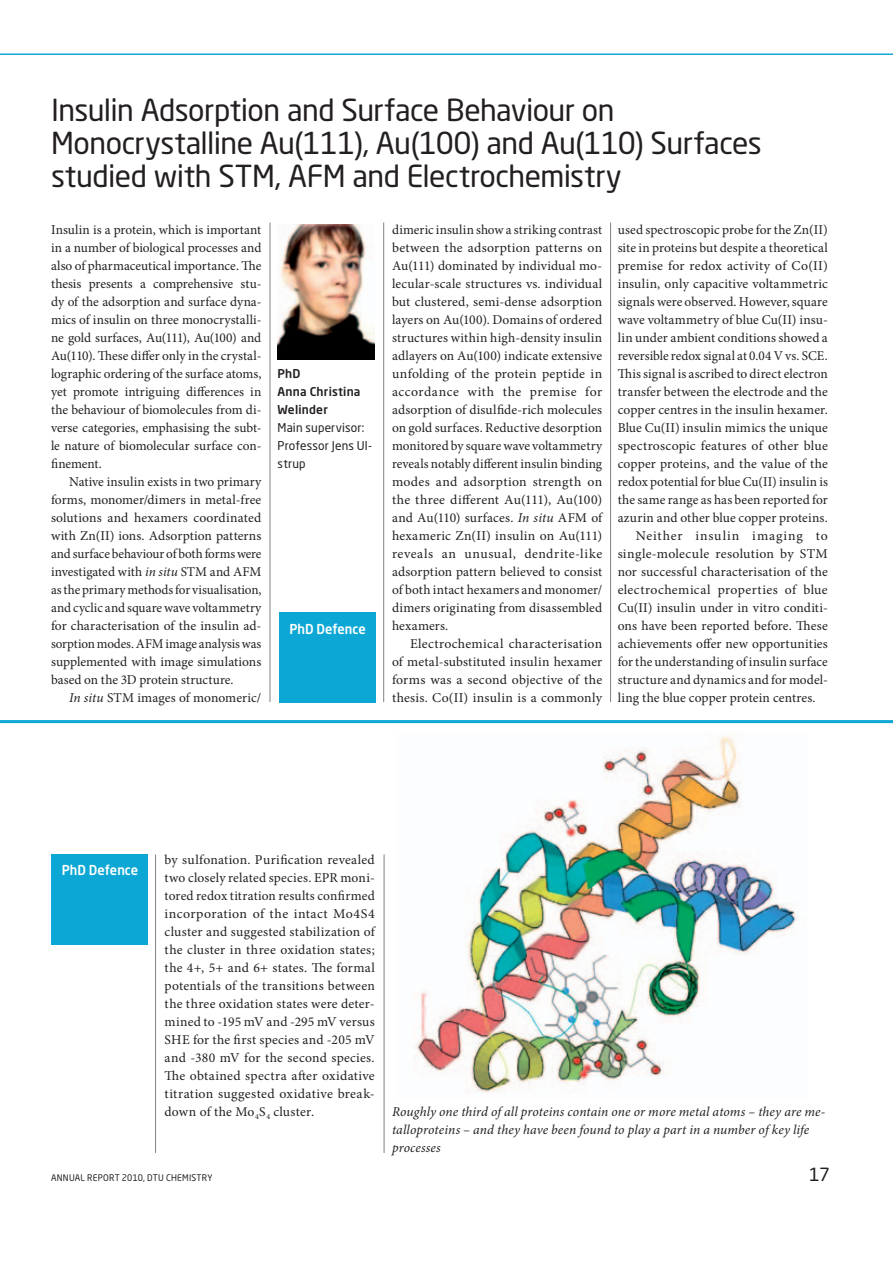
<style>
.page{position:relative;width:893px;height:1263px;background:#fff}
.page>*{position:absolute;margin:0;border:0;box-sizing:border-box;transform-origin:0 0}
.t1{font:30px/33px "Neo Sans Std";letter-spacing:-.015em;color:#231f20}
.t2{font:18px "Neo Sans Std";color:#231f20}
.t3{font:13.5px/18px "Minion Pro";letter-spacing:.01em;color:#231f20;text-align:justify}
.t4{font:italic 13.5px/18px "Minion Pro";letter-spacing:.005em;color:#231f20}
.t5{font:13.5px "Minion Pro";letter-spacing:.06em;color:#231f20}
.t6{font:500 13.5px "Neo Sans Pro";color:#fff;scale:.95 1}
.t7{font:12px/18px "Neo Sans Std";letter-spacing:.015em;color:#231f20}
.t8{font:500 12px/18px "Neo Sans Pro";letter-spacing:.015em;color:#231f20}
.t9{font:9px "Neo Sans Std";letter-spacing:.025em;color:#231f20;scale:.96 1}
.s1{font-style:italic}
</style>
<div class="page">
<img style="left:414px;top:736px;width:383px;height:357px">
<div style="left:279px;top:613px;width:96px;height:90px;background:#0ca7d4"></div>
<hr style="left:384px;top:854px;width:1px;height:299px;background:#7e8083">
<hr style="left:155px;top:854px;width:1px;height:299px;background:#7e8083">
<hr style="left:270px;top:223px;width:1px;height:479px;background:#7e8083">
<hr style="left:383px;top:223px;width:1px;height:479px;background:#7e8083">
<hr style="left:610px;top:223px;width:1px;height:479px;background:#7e8083">
<img style="left:277px;top:225px;width:97px;height:135px">
<hr style="left:0;top:54px;width:893px;height:1px;background:#0ca7d4">
<div style="left:51px;top:854px;width:97px;height:90px;background:#0ca7d4"></div>
<hr style="left:0;top:720px;width:893px;height:3px;background:#0ca7d4">
<h1 class="t1" style="left:51px;top:93px;width:712px">Insulin Adsorption and Surface Behaviour on<br>Monocrystalline Au(111), Au(100) and Au(110) Surfaces studied with STM, AFM and Electrochemistry</h1>
<p class="t3" style="left:51px;top:221px;width:212px">Insulin is a protein, which is important in a number of biological processes and also of pharmaceutical importance. The thesis presents a comprehensive stu&shy;dy of the adsorption and surface dyna&shy;mics of insulin on three monocrystalli&shy;ne gold surfaces, Au(111), Au(100) and Au(110). These differ only in the crystal&shy;lographic ordering of the surface atoms, yet promote intriguing differences in the behaviour of biomolecules from di&shy;verse categories, emphasising the subt&shy;le nature of biomolecular surface con&shy;finement.</p>
<p class="t3" style="left:51px;top:473px;width:212px;text-indent:18px">Native insulin exists in two primary forms, monomer/dimers in metal-free solutions and hexamers coordinated with Zn(II) ions. Adsorption patterns and surface behaviour of both forms were investigated with <span class="s1">in situ</span> STM and AFM as the primary methods for visualisation, and cyclic and square wave voltammetry for characterisation of the insulin ad&shy;sorption modes. AFM image analysis was supplemented with image simulations based on the 3D protein structure.</p>
<p class="t3" style="left:69px;top:689px;width:194px"><span class="s1">In situ</span> STM images of monomeric/</p>
<p class="t8" style="left:277px;top:364px;width:85px">PhD<br>Anna Christina<br>Welinder</p>
<p class="t7" style="left:277px;top:418px;width:96px">Main supervisor:<br>Professor Jens Ul&shy;strup</p>
<p class="t6" style="left:289px;top:620px;width:82px">PhD Defence</p>
<p class="t3" style="left:392px;top:221px;width:212px">dimeric insulin show a striking contrast between the adsorption patterns on Au(111) dominated by individual mo&shy;lecular-scale structures vs. individual but clustered, semi-dense adsorption layers on Au(100). Domains of ordered structures within high-density insulin adlayers on Au(100) indicate extensive unfolding of the protein peptide in accordance with the premise for adsorption of disulfide-rich molecules on gold surfaces. Reductive desorption monitored by square wave voltammetry reveals notably different insulin binding modes and adsorption strength on the three different Au(111), Au(100) and Au(110) surfaces. <span class="s1">In situ</span> AFM of hexameric Zn(II) insulin on Au(111) reveals an unusual, dendrite-like adsorption pattern believed to consist of both intact hexamers and monomer/ dimers originating from disassembled hexamers.</p>
<p class="t3" style="left:392px;top:635px;width:212px;text-indent:18px">Electrochemical characterisation of metal-substituted insulin hexamer forms was a second objective of the thesis. Co(II) insulin is a commonly</p>
<p class="t3" style="left:618px;top:221px;width:212px">used spectroscopic probe for the Zn(II)</p>
<p class="t3" style="left:618px;top:239px;width:212px">site in proteins but despite a theoretical</p>
<p class="t3" style="left:618px;top:257px;width:212px">premise for redox activity of Co(II)</p>
<p class="t3" style="left:618px;top:275px;width:212px">insulin, only capacitive voltammetric</p>
<p class="t3" style="left:618px;top:293px;width:212px">signals were observed. However, square</p>
<p class="t3" style="left:618px;top:311px;width:212px">wave voltammetry of blue Cu(II) insu-</p>
<p class="t3" style="left:618px;top:329px;width:212px">lin under ambient conditions showed a</p>
<p class="t3" style="left:618px;top:347px;width:212px">reversible redox signal at 0.04 V vs. SCE.</p>
<p class="t3" style="left:618px;top:365px;width:212px">This signal is ascribed to direct electron</p>
<p class="t3" style="left:618px;top:383px;width:212px">transfer between the electrode and the</p>
<p class="t3" style="left:618px;top:401px;width:212px">copper centres in the insulin hexamer.</p>
<p class="t3" style="left:618px;top:419px;width:212px">Blue Cu(II) insulin mimics the unique</p>
<p class="t3" style="left:618px;top:437px;width:212px">spectroscopic features of other blue</p>
<p class="t3" style="left:618px;top:455px;width:212px">copper proteins, and the value of the</p>
<p class="t3" style="left:618px;top:473px;width:212px">redox potential for blue Cu(II) insulin is</p>
<p class="t3" style="left:618px;top:491px;width:212px">the same range as has been reported for</p>
<p class="t3" style="left:618px;top:509px;width:212px">azurin and other blue copper proteins.</p>
<p class="t5" style="left:636px;top:527px;width:194px">Neither insulin imaging to</p>
<p class="t3" style="left:618px;top:545px;width:212px">single-molecule resolution by STM</p>
<p class="t3" style="left:618px;top:563px;width:212px">nor successful characterisation of the</p>
<p class="t3" style="left:618px;top:581px;width:212px">electrochemical properties of blue</p>
<p class="t3" style="left:618px;top:599px;width:212px">Cu(II) insulin under in vitro conditi-</p>
<p class="t3" style="left:618px;top:617px;width:212px">ons have been reported before. These</p>
<p class="t3" style="left:618px;top:635px;width:212px">achievements offer new opportunities</p>
<p class="t3" style="left:618px;top:653px;width:212px">for the understanding of insulin surface</p>
<p class="t3" style="left:618px;top:671px;width:212px">structure and dynamics and for model-</p>
<p class="t3" style="left:618px;top:689px;width:199px">ling the blue copper protein centres.</p>
<p class="t6" style="left:62px;top:862px;width:82px">PhD Defence</p>
<p class="t3" style="left:165px;top:851px;width:212px">by sulfonation. Purification revealed two closely related species. EPR moni&shy;tored redox titration results confirmed incorporation of the intact Mo4S4 cluster and suggested stabilization of the cluster in three oxidation states; the 4+, 5+ and 6+ states. The formal potentials of the transitions between the three oxidation states were deter&shy;mined to -195 mV and -295 mV versus SHE for the first species and -205 mV and -380 mV for the second species.<br>The obtained spectra after oxidative titration suggested oxidative break&shy;down of the Mo<sub>4</sub>S<sub>4</sub> cluster.</p>
<p class="t4" style="left:392px;top:1103px;width:435px">Roughly one third of all proteins contain one or more metal atoms – they are me&shy;talloproteins – and they have been found to play a part in a number of key life processes</p>
<p class="t9" style="left:51px;top:1172px;width:170px">ANNUAL REPORT 2010, DTU CHEMISTRY</p>
<h2 class="t2" style="left:809px;top:1163px;width:22px">17</h2>
</div>
